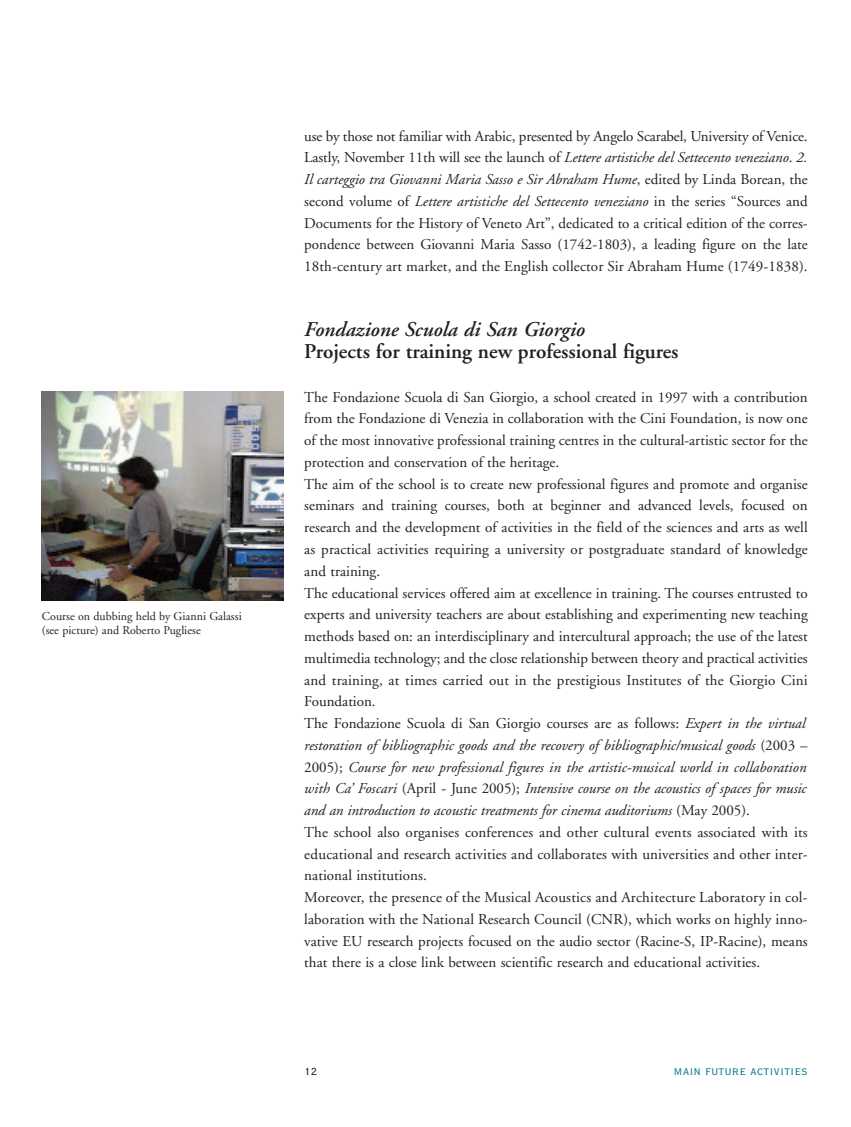
<style>
.page{position:relative;width:851px;height:1127px;background:#fff}
.page>*{position:absolute;margin:0;border:0;box-sizing:border-box;transform-origin:0 0}
.t1{font:600 21px "Adobe Garamond";color:#231f20}
.t2{font:italic 600 21px "Adobe Garamond";color:#231f20}
.t3{font:15px/21.8px "Adobe Garamond";color:#231f20;text-align:justify}
.t4{font:15px "Copperplate Twenty Nine BC";color:#00788b}
.t5{font:13.5px "Copperplate Twenty Nine BC";color:#231f20}
.t6{font:12px/14.2px "Adobe Garamond";color:#231f20}
.s1{font-style:italic}
</style>
<div class="page">
<img style="left:42px;top:392px;width:241px;height:208px">
<p class="t6" style="left:42px;top:610px;width:201px">Course on dubbing held by Gianni Galassi (see picture) and Roberto Pugliese</p>
<p class="t3" style="left:304px;top:126px;width:505px">use by those not familiar with Arabic, presented by Angelo Scarabel, University of Venice.<br>Lastly, November 11th will see the launch of <span class="s1">Lettere artistiche del Settecento veneziano</span>. <span class="s1">2.<br>Il carteggio tra Giovanni Maria Sasso e Sir Abraham Hume</span>, edited by Linda Borean, the second volume of <span class="s1">Lettere artistiche del Settecento veneziano</span> in the series “Sources and Documents for the History of Veneto Art”, dedicated to a critical edition of the corres&shy;pondence between Giovanni Maria Sasso (1742-1803), a leading figure on the late 18th-century art market, and the English collector Sir Abraham Hume (1749-1838).</p>
<h1 class="t2" style="left:304px;top:321px;width:282px">Fondazione Scuola di San Giorgio</h1>
<h1 class="t1" style="left:304px;top:343px;width:376px">Projects for training new professional figures</h1>
<p class="t3" style="left:304px;top:387px;width:505px;text-align:left">The Fondazione Scuola di San Giorgio, a school created in 1997 with a contribution from the Fondazione di Venezia in collaboration with the Cini Foundation, is now one of the most innovative professional training centres in the cultural-artistic sector for the protection and conservation of the heritage.<br>The aim of the school is to create new professional figures and promote and organise seminars and training courses, both at beginner and advanced levels, focused on research and the development of activities in the field of the sciences and arts as well as practical activities requiring a university or postgraduate standard of knowledge and training.<br>The educational services offered aim at excellence in training. The courses entrusted to experts and university teachers are about establishing and experimenting new teaching methods based on: an interdisciplinary and intercultural approach; the use of the latest multimedia technology; and the close relationship between theory and practical activities and training, at times carried out in the prestigious Institutes of the Giorgio Cini Foundation.<br>The Fondazione Scuola di San Giorgio courses are as follows: <span class="s1">Expert in the virtual restoration of bibliographic goods and the recovery of bibliographic/musical goods</span> (2003 – 2005); <span class="s1">Course for new professional figures in the artistic-musical world in collaboration with Ca’ Foscari</span> (April - June 2005); <span class="s1">Intensive course on the acoustics of spaces for music and an introduction to acoustic treatments for cinema auditoriums</span> (May 2005).<br>The school also organises conferences and other cultural events associated with its educational and research activities and collaborates with universities and other inter&shy;national institutions.<br>Moreover, the presence of the Musical Acoustics and Architecture Laboratory in col&shy;laboration with the National Research Council (CNR), which works on highly inno&shy;vative EU research projects focused on the audio sector (Racine-S, IP-Racine), means that there is a close link between scientific research and educational activities.</p>
<p class="t5" style="left:304px;top:1062px;width:15px">12</p>
<p class="t4" style="left:673px;top:1061px;width:136px">main future activities</p>
</div>
